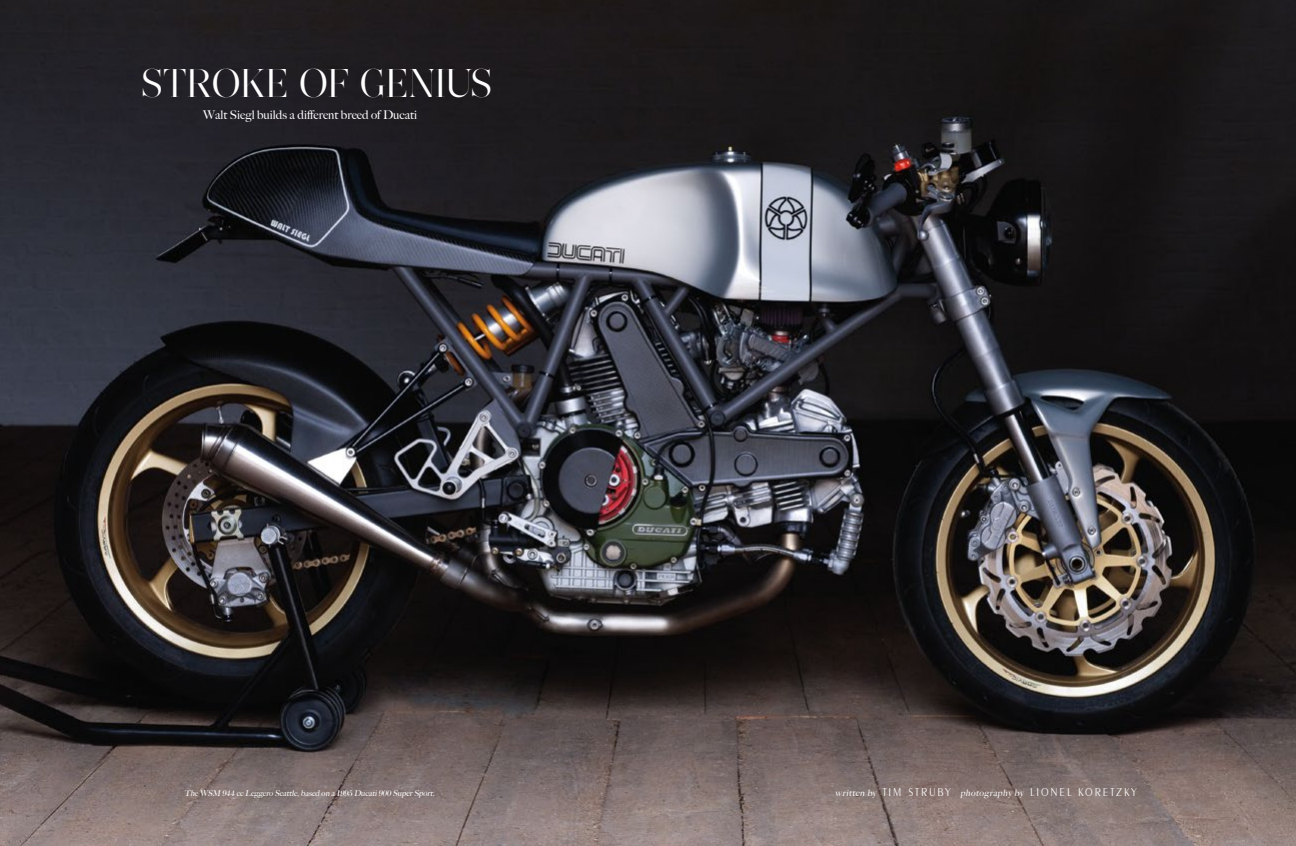
<style>
.page{position:relative;width:1296px;height:846px;background:#fff}
.page>*{position:absolute;margin:0;border:0;box-sizing:border-box;transform-origin:0 0}
.t1{font:40px "Motw Narziss";letter-spacing:.01em;color:#fff}
.t2{font:300 12px "Exotic 350 BT";letter-spacing:.175em;color:#fff;scale:.9 1}
.t3{font:12px "Motw Big Caslon";color:#fff}
.t4{font:italic 8px "Motw Big Caslon";color:#fff}
.s1{font-family:"Motw Big Caslon";font-weight:400;font-style:italic;font-size:9px}
</style>
<div class="page">
<img style="left:0;top:0;width:1296px;height:846px">
<h1 class="t1" style="left:142px;top:59px;width:351px">STROKE OF GENIUS</h1>
<h2 class="t3" style="left:203px;top:107px;width:215px">Walt Siegl builds a different breed of Ducati</h2>
<p class="t4" style="left:185px;top:789px;width:253px">The WSM 944 cc Leggero Seattle,based on a 1995 Ducati900 Sup er Sp ort.</p>
<h2 class="t2" style="left:835px;top:785px;width:337px"><span class="s1">written by</span> TIM STRUBY <span class="s1">photography by</span> LIONEL KORETZKY</h2>
</div>
